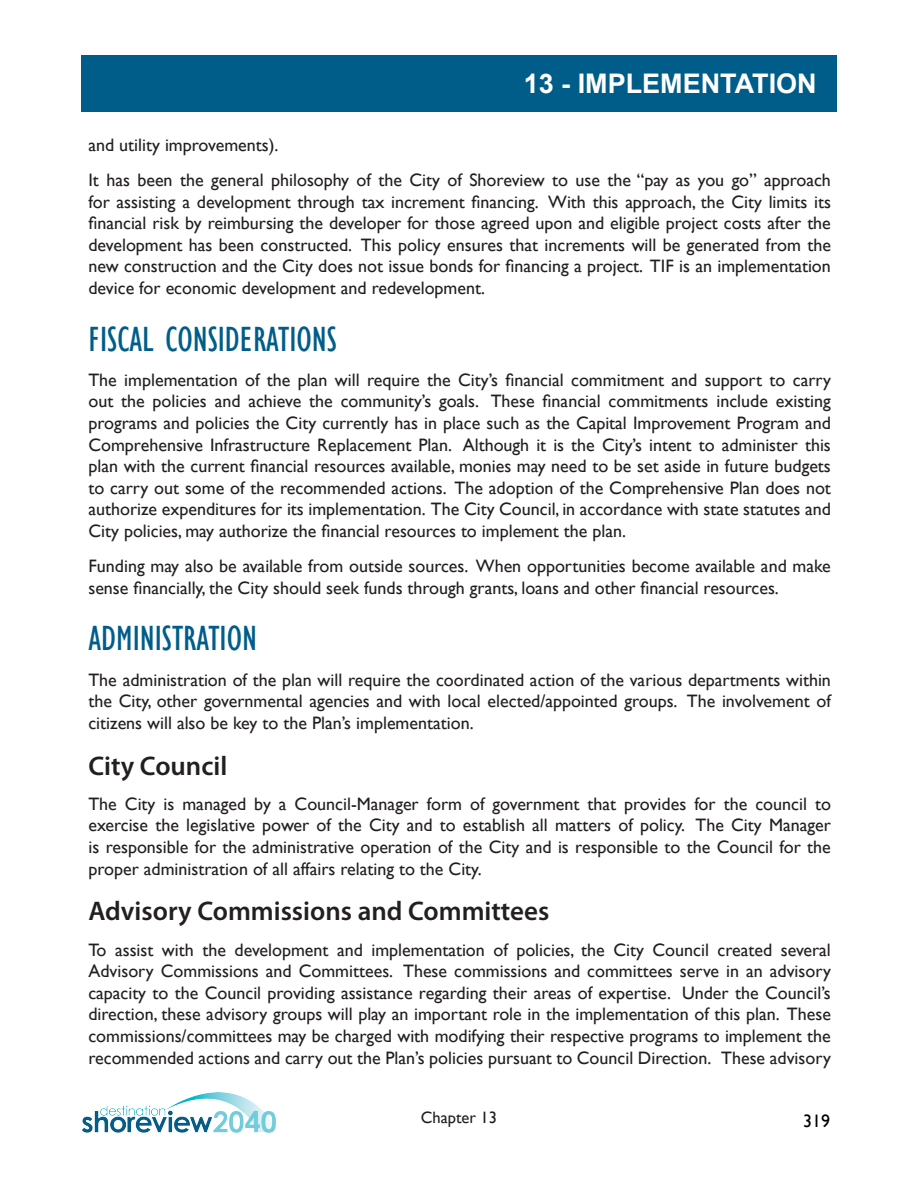
<style>
.page{position:relative;width:918px;height:1188px;background:#fff}
.page>*{position:absolute;margin:0;border:0;box-sizing:border-box;transform-origin:0 0}
.Header_1{font:condensed 36px "Gill Sans";color:#005d8a}
.Header_2{font:600 27px "Myriad Pro";color:#231f20}
.t1{font:700 27px "Arial";color:#fff}
.Body_Text_-_Regular{font:18px/21.6px "Gill Sans";color:#231f20;text-align:justify}
.t2{font:18px "Gill Sans";color:#000}
.t3{font:16.5px "Gill Sans";color:#231f20}
</style>
<div class="page">
<img style="left:82px;top:1092px;width:194px;height:41px">
<div style="left:82px;top:55px;width:755px;height:57px;background:#005d8a"></div>
<h2 class="t1" style="left:524px;top:65px;width:295px">13 - IMPLEMENTATION</h2>
<p class="Body_Text_-_Regular" style="left:88px;top:134px;width:192px">and utility improvements).</p>
<p class="Body_Text_-_Regular" style="left:88px;top:170px;width:744px">It has been the general philosophy of the City of Shoreview to use the “pay as you go” approach for assisting a development through tax increment financing. With this approach, the City limits its financial risk by reimbursing the developer for those agreed upon and eligible project costs after the development has been constructed. This policy ensures that increments will be generated from the new construction and the City does not issue bonds for financing a project. TIF is an implementation device for economic development and redevelopment.</p>
<p class="Header_1" style="left:88px;top:318px;width:250px">FISCAL CONSIDERATIONS</p>
<p class="Body_Text_-_Regular" style="left:88px;top:369px;width:744px">The implementation of the plan will require the City’s financial commitment and support to carry out the policies and achieve the community’s goals. These financial commitments include existing programs and policies the City currently has in place such as the Capital Improvement Program and Comprehensive Infrastructure Replacement Plan. Although it is the City’s intent to administer this plan with the current financial resources available, monies may need to be set aside in future budgets to carry out some of the recommended actions. The adoption of the Comprehensive Plan does not authorize expenditures for its implementation. The City Council, in accordance with state statutes and City policies, may authorize the financial resources to implement the plan.</p>
<p class="Body_Text_-_Regular" style="left:88px;top:556px;width:744px">Funding may also be available from outside sources. When opportunities become available and make sense financially, the City should seek funds through grants, loans and other financial resources.</p>
<p class="Header_1" style="left:88px;top:617px;width:170px">ADMINISTRATION</p>
<p class="Body_Text_-_Regular" style="left:88px;top:669px;width:744px">The administration of the plan will require the coordinated action of the various departments within the City, other governmental agencies and with local elected/appointed groups. The involvement of citizens will also be key to the Plan’s implementation.</p>
<p class="Header_2" style="left:88px;top:748px;width:140px">City Council</p>
<p class="Body_Text_-_Regular" style="left:88px;top:793px;width:744px">The City is managed by a Council-Manager form of government that provides for the council to exercise the legislative power of the City and to establish all matters of policy. The City Manager is responsible for the administrative operation of the City and is responsible to the Council for the proper administration of all affairs relating to the City.</p>
<p class="Header_2" style="left:88px;top:894px;width:462px">Advisory Commissions and Committees</p>
<p class="Body_Text_-_Regular" style="left:88px;top:939px;width:744px">To assist with the development and implementation of policies, the City Council created several Advisory Commissions and Committees. These commissions and committees serve in an advisory capacity to the Council providing assistance regarding their areas of expertise. Under the Council’s direction, these advisory groups will play an important role in the implementation of this plan. These commissions/committees may be charged with modifying their respective programs to implement the recommended actions and carry out the Plan’s policies pursuant to Council Direction. These advisory</p>
<p class="t3" style="left:421px;top:1107px;width:78px">Chapter 13</p>
<p class="t2" style="left:803px;top:1111px;width:28px">319</p>
</div>
